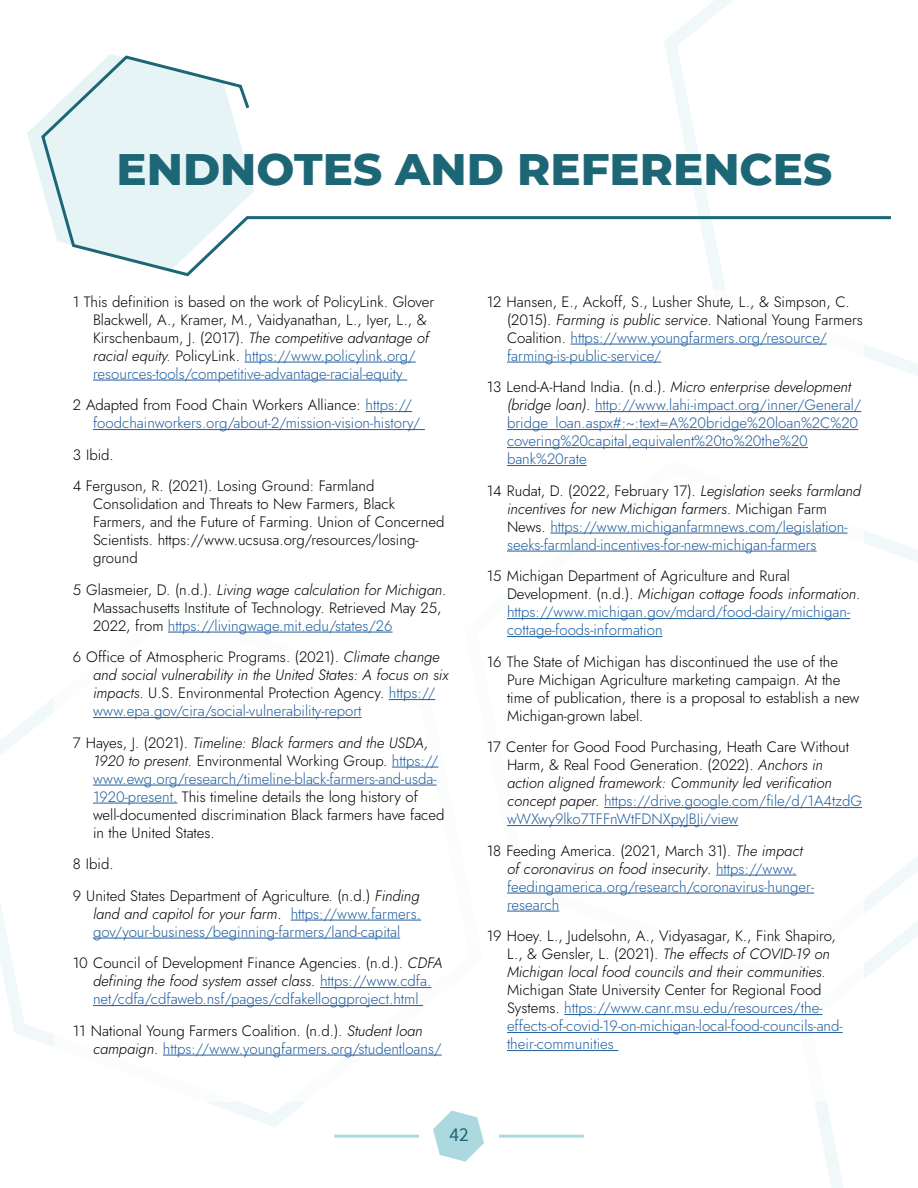
<style>
.page{position:relative;width:918px;height:1188px;background:#fff}
.page>*{position:absolute;margin:0;border:0;box-sizing:border-box;transform-origin:0 0}
.Page_Title{font:800 45px "Montserrat";color:#1c6676}
.t1{font:19.5px "Source Sans Pro";color:#1c6676}
.Footnote-Endnote_Tex{font:300 15px/18px "Jost";color:#000}
.Footnote-Endnote_Tex-2{font:300 15px/18px "Jost";color:#215e9e}
.s1{font-style:italic}
.s2{color:#215e9e}
.s3{color:#000}
.s4{font-style:italic;color:#000}
</style>
<div class="page">
<hr style="left:334px;top:1135px;width:250px;height:3px;background:#abd9df">
<div style="left:419px;top:1132px;width:79px;height:7px;background:#fff"></div>
<svg style="left:434px;top:1134px;width:50px;height:28px"></svg>
<svg style="left:0;top:698px;width:482px;height:436px"></svg>
<svg style="left:664px;top:0;width:254px;height:376px"></svg>
<svg style="left:815px;top:856px;width:103px;height:332px"></svg>
<svg style="left:27px;top:121px;width:13px;height:57px"></svg>
<svg style="left:40px;top:54px;width:854px;height:224px"></svg>
<div style="left:54px;top:291px;width:810px;height:811px;background:#fff"></div>
<hr style="left:245px;top:362px;width:171px;height:1px;background:#215e9e">
<hr style="left:93px;top:380px;width:314px;height:1px;background:#215e9e">
<hr style="left:366px;top:411px;width:46px;height:1px;background:#215e9e">
<hr style="left:93px;top:429px;width:332px;height:1px;background:#215e9e">
<hr style="left:168px;top:632px;width:225px;height:1px;background:#215e9e">
<hr style="left:389px;top:699px;width:46px;height:1px;background:#215e9e">
<hr style="left:93px;top:717px;width:269px;height:1px;background:#215e9e">
<hr style="left:392px;top:767px;width:46px;height:1px;background:#215e9e">
<hr style="left:93px;top:785px;width:344px;height:1px;background:#215e9e">
<hr style="left:93px;top:803px;width:84px;height:1px;background:#215e9e">
<hr style="left:291px;top:920px;width:130px;height:1px;background:#215e9e">
<hr style="left:93px;top:938px;width:307px;height:1px;background:#215e9e">
<hr style="left:320px;top:987px;width:111px;height:1px;background:#215e9e">
<hr style="left:93px;top:1005px;width:330px;height:1px;background:#215e9e">
<hr style="left:163px;top:1055px;width:279px;height:1px;background:#215e9e">
<hr style="left:570px;top:344px;width:257px;height:1px;background:#215e9e">
<hr style="left:507px;top:362px;width:154px;height:1px;background:#215e9e">
<hr style="left:595px;top:411px;width:266px;height:1px;background:#215e9e">
<hr style="left:507px;top:429px;width:351px;height:1px;background:#215e9e">
<hr style="left:507px;top:447px;width:301px;height:1px;background:#215e9e">
<hr style="left:507px;top:465px;width:80px;height:1px;background:#215e9e">
<hr style="left:550px;top:533px;width:298px;height:1px;background:#215e9e">
<hr style="left:507px;top:551px;width:310px;height:1px;background:#215e9e">
<hr style="left:507px;top:618px;width:343px;height:1px;background:#215e9e">
<hr style="left:507px;top:636px;width:156px;height:1px;background:#215e9e">
<hr style="left:604px;top:807px;width:258px;height:1px;background:#215e9e">
<hr style="left:507px;top:825px;width:231px;height:1px;background:#215e9e">
<hr style="left:716px;top:875px;width:80px;height:1px;background:#215e9e">
<hr style="left:507px;top:893px;width:307px;height:1px;background:#215e9e">
<hr style="left:507px;top:911px;width:52px;height:1px;background:#215e9e">
<hr style="left:564px;top:1014px;width:258px;height:1px;background:#215e9e">
<hr style="left:507px;top:1032px;width:336px;height:1px;background:#215e9e">
<hr style="left:507px;top:1050px;width:111px;height:1px;background:#215e9e">
<h1 class="Page_Title" style="left:117px;top:136px;width:717px">ENDNOTES AND REFERENCES</h1>
<p class="Footnote-Endnote_Tex" style="left:93px;top:292px;width:343px;text-indent:-20px">1 This definition is based on the work of PolicyLink. Glover Blackwell, A., Kramer, M., Vaidyanathan, L., Iyer, L., &amp; Kirschenbaum, J. (2017). <span class="s1">The competitive advantage of racial equity.</span> PolicyLink. <span class="s2">https://www.policylink.org/ resources-tools/competitive-advantage-racial-equity</span></p>
<p class="Footnote-Endnote_Tex-2" style="left:93px;top:396px;width:329px;text-indent:-20px"><span class="s3">2 Adapted from Food Chain Workers Alliance:</span> https:// foodchainworkers.org/about-2/mission-vision-history/</p>
<p class="Footnote-Endnote_Tex" style="left:73px;top:445px;width:43px">3 Ibid.</p>
<p class="Footnote-Endnote_Tex" style="left:93px;top:477px;width:353px;text-indent:-20px">4 Ferguson, R. (2021). Losing Ground: Farmland Consolidation and Threats to New Farmers, Black Farmers, and the Future of Farming. Union of Concerned Scientists. https://www.ucsusa.org/resources/losing&shy;ground</p>
<p class="Footnote-Endnote_Tex" style="left:93px;top:580px;width:355px;text-indent:-20px">5 Glasmeier, D. (n.d.). <span class="s1">Living wage calculation for Michigan</span>.<br>Massachusetts Institute of Technology. Retrieved May 25,<br>2022, from <span class="s2">https://livingwage.mit.edu/states/26</span></p>
<p class="Footnote-Endnote_Tex" style="left:93px;top:648px;width:357px;text-indent:-20px">6 Office of Atmospheric Programs. (2021). <span class="s1">Climate change and social vulnerability in the United States: A focus on six impacts</span>. U.S. Environmental Protection Agency. <span class="s2">https:// www.epa.gov/cira/social-vulnerability-report</span></p>
<p class="Footnote-Endnote_Tex" style="left:93px;top:733px;width:353px;text-indent:-20px">7 Hayes, J. (2021). <span class="s1">Timeline: Black farmers and the USDA, 1920 to present.</span> Environmental Working Group. <span class="s2">https:// www.ewg.org/research/timeline-black-farmers-and-usda-1920-present.</span> This timeline details the long history of well-documented discrimination Black farmers have faced in the United States.</p>
<p class="Footnote-Endnote_Tex" style="left:73px;top:855px;width:42px">8 Ibid.</p>
<p class="Footnote-Endnote_Tex-2" style="left:93px;top:886px;width:330px;text-align:justify;text-indent:-20px"><span class="s3">9 United States Department of Agriculture. (n.d.)</span> <span class="s4">Finding land and capitol for your farm</span><span class="s3">.</span> https://www.farmers. gov/your-business/beginning-farmers/land-capital</p>
<p class="Footnote-Endnote_Tex-2" style="left:93px;top:954px;width:351px;text-indent:-20px"><span class="s3">10 Council of Development Finance Agencies. (n.d.).</span> <span class="s4">CDFA defining the food system asset class</span><span class="s3">.</span> https://www.cdfa. net/cdfa/cdfaweb.nsf/pages/cdfakelloggproject.html</p>
<p class="Footnote-Endnote_Tex-2" style="left:93px;top:1021px;width:350px;text-indent:-20px"><span class="s3">11 National Young Farmers Coalition. (n.d.).</span> <span class="s4">Student loan campaign</span><span class="s3">.</span> https://www.youngfarmers.org/studentloans/</p>
<p class="Footnote-Endnote_Tex" style="left:507px;top:292px;width:357px;text-indent:-20px">12 Hansen, E., Ackoff, S., Lusher Shute, L., &amp; Simpson, C. (2015). <span class="s1">Farming is public service</span>. National Young Farmers Coalition. <span class="s2">https://www.youngfarmers.org/resource/ farming-is-public-service/</span></p>
<p class="Footnote-Endnote_Tex-2" style="left:507px;top:378px;width:356px;text-indent:-20px"><span class="s3">13 Lend-A-Hand India. (n.d.).</span> <span class="s4">Micro enterprise development (bridge loan)</span><span class="s3">.</span> http://www.lahi-impact.org/inner/General/ bridge_loan.aspx#:~:text=A%20bridge%20loan%2C%20 covering%20capital,equivalent%20to%20the%20 bank%20rate</p>
<p class="Footnote-Endnote_Tex-2" style="left:507px;top:481px;width:356px;text-indent:-20px"><span class="s3">14 Rudat, D. (2022, February 17).</span> <span class="s4">Legislation seeks farmland incentives for new Michigan farmers</span><span class="s3">. Michigan Farm News.</span> https://www.michiganfarmnews.com/legislation&shy;seeks-farmland-incentives-for-new-michigan-farmers</p>
<p class="Footnote-Endnote_Tex-2" style="left:507px;top:567px;width:355px;text-indent:-20px"><span class="s3">15 Michigan Department of Agriculture and Rural Development. (n.d.).</span> <span class="s4">Michigan cottage foods information</span><span class="s3">. </span>https://www.michigan.gov/mdard/food-dairy/michigan&shy;cottage-foods-information</p>
<p class="Footnote-Endnote_Tex" style="left:507px;top:652px;width:354px;text-indent:-20px">16 The State of Michigan has discontinued the use of the Pure Michigan Agriculture marketing campaign. At the time of publication, there is a proposal to establish a new Michigan-grown label.</p>
<p class="Footnote-Endnote_Tex" style="left:507px;top:738px;width:357px;text-indent:-20px">17 Center for Good Food Purchasing, Heath Care Without Harm, &amp; Real Food Generation. (2022). <span class="s1">Anchors in action aligned framework: Community led verification concept paper.</span> <span class="s2">https://drive.google.com/file/d/1A4tzdG wWXwy9lko7TFFnWtFDNXpyJBJi/view</span></p>
<p class="Footnote-Endnote_Tex-2" style="left:507px;top:841px;width:309px;text-indent:-20px"><span class="s3">18 Feeding America. (2021, March 31).</span> <span class="s4">The impact of coronavirus on food insecurity</span><span class="s3">.</span> https://www. feedingamerica.org/research/coronavirus-hunger&shy;research</p>
<p class="Footnote-Endnote_Tex" style="left:507px;top:927px;width:337px;text-indent:-20px">19 Hoey. L., Judelsohn, A., Vidyasagar, K., Fink Shapiro, L., &amp; Gensler, L. (2021). <span class="s1">The effects of COVID-19 on Michigan local food councils and their communities.<br></span>Michigan State University Center for Regional Food Systems. <span class="s2">https://www.canr.msu.edu/resources/the&shy;effects-of-covid-19-on-michigan-local-food-councils-and&shy;their-communities</span></p>
<h2 class="t1" style="left:449px;top:1122px;width:21px">42</h2>
</div>
